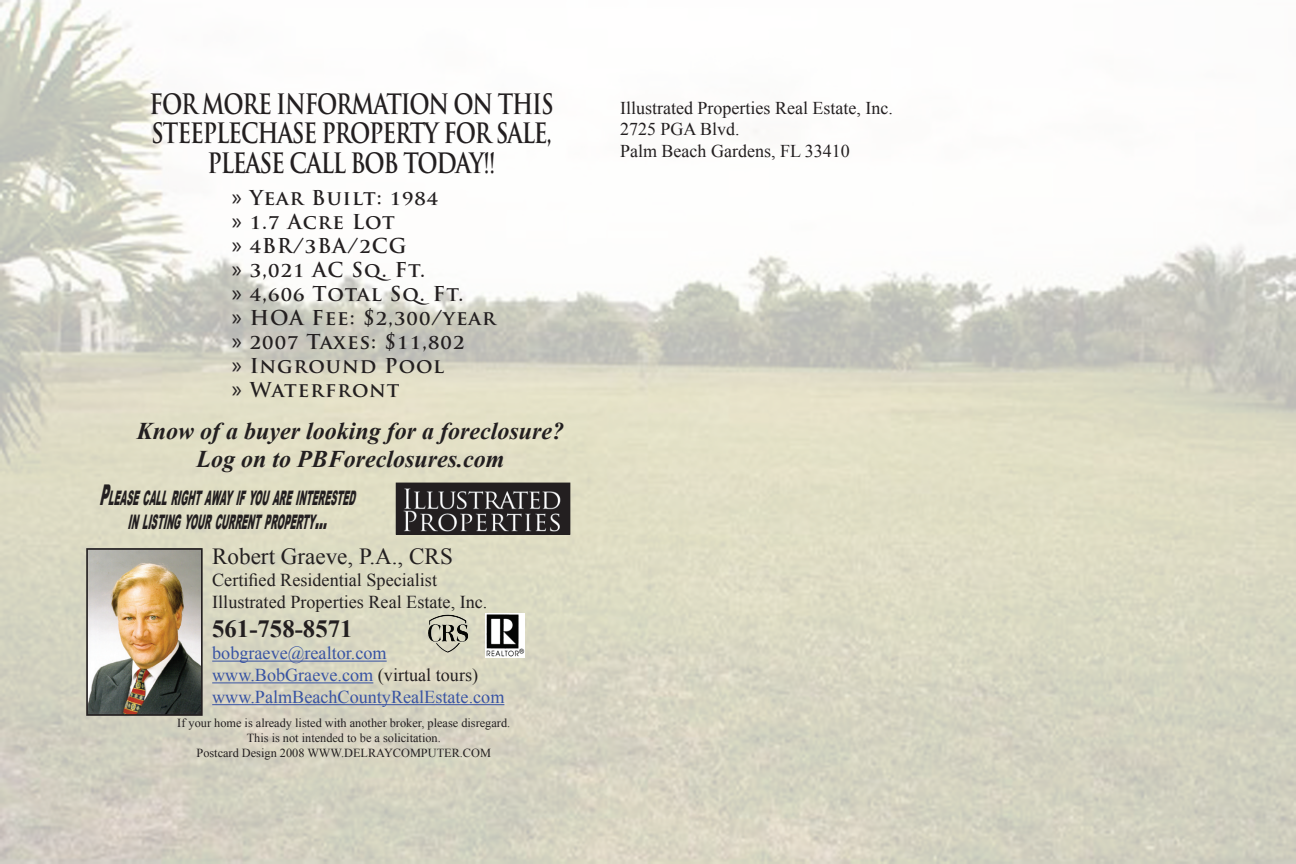
<style>
.page{position:relative;width:1296px;height:864px;background:#fff}
.page>*{position:absolute;margin:0;border:0;box-sizing:border-box;transform-origin:0 0}
.t1{font:700 27.4px/29.2px "Trajan Pro";letter-spacing:-.05em;color:#231f20;text-align:center;scale:.8 1}
.t2{font:700 24.8px "Times New Roman";color:#231f20}
.t3{font:italic 700 24px/28.8px "Times New Roman";color:#231f20;text-align:center}
.t4{font:24px/24px "Myriad Pro";color:#231f20;text-align:justify}
.t5{font:23.2px "Times New Roman";color:#231f20}
.t6{font:700 20px/24px "Trajan Pro";letter-spacing:.05em;color:#231f20}
.t7{font:italic 900 20px/24px "Arial";color:#231f20;text-align:center;scale:.42 1}
.t8{font:18.2px/21.8px "Times New Roman";color:#3853a3}
.t9{font:18.2px/21.8px "Times New Roman";color:#231f20}
.t10{font:18px/21.6px "Times New Roman";color:#231f20}
.t11{font:12.4px/14.8px "Times New Roman";color:#231f20;text-align:center}
.s1{font-size:28.6px}
.s2{color:#231f20}
</style>
<div class="page">
<img style="left:0;top:0;width:1296px;height:863px">
<hr style="left:212px;top:661px;width:175px;height:1px;background:#3853a3">
<hr style="left:212px;top:682px;width:161px;height:1px;background:#3853a3">
<hr style="left:212px;top:704px;width:292px;height:1px;background:#3853a3">
<img style="left:428px;top:615px;width:39px;height:27px">
<img style="left:89px;top:551px;width:111px;height:162px">
<div style="left:86px;top:548px;width:117px;height:168px;border:2px solid #231f20"></div>
<img style="left:485px;top:613px;width:40px;height:44px">
<img style="left:398px;top:485px;width:170px;height:47px">
<div style="left:396px;top:483px;width:174px;height:51px;border:1px solid #231f20"></div>
<h1 class="t1" style="left:150px;top:90px;width:507px">FOR MORE INFORMATION ON THIS<br>STEEPLECHASE PROPERTY FOR SALE,<br>PLEASE CALL BOB TODAY!!</h1>
<h3 class="t6" style="left:250px;top:186px;width:248px">Year Built: 1984<br>1.7 Acre Lot<br>4BR/3BA/2CG<br>3,021 AC Sq. Ft.<br>4,606 Total Sq. Ft.<br>HOA Fee: $2,300/year<br>2007 Taxes: $11,802<br>Inground Pool<br>Waterfront</h3>
<h3 class="t4" style="left:232px;top:184px;width:12px">» » » » » » » » »</h3>
<h3 class="t3" style="left:137px;top:416px;width:429px">Know of a buyer looking for a foreclosure?<br>Log on to PBForeclosures.com</h3>
<h3 class="t7" style="left:99px;top:485px;width:624px"><span class="s1">P</span>LEASE CALL RIGHT AWAY IF YOU ARE INTERESTED<br>IN LISTING YOUR CURRENT PROPERTY<span class="s1">...</span></h3>
<h3 class="t5" style="left:212px;top:541px;width:242px">Robert Graeve, P.A., CRS</h3>
<h3 class="t9" style="left:212px;top:569px;width:277px">Certified Residential Specialist<br>Illustrated Properties Real Estate, Inc.</h3>
<h2 class="t2" style="left:212px;top:612px;width:142px">561-758-8571</h2>
<h3 class="t8" style="left:212px;top:642px;width:294px">bobgraeve@realtor.com www.BobGraeve.com <span class="s2">(virtual tours) </span>www.PalmBeachCountyRealEstate.com</h3>
<p class="t11" style="left:177px;top:716px;width:334px">If your home is already listed with another broker, please disregard.<br>This is not intended to be a solicitation.<br>Postcard Design 2008 WWW.DELRAYCOMPUTER.COM</p>
<h3 class="t10" style="left:620px;top:97px;width:274px">Illustrated Properties Real Estate, Inc.<br>2725 PGA Blvd.<br>Palm Beach Gardens, FL 33410</h3>
</div>
